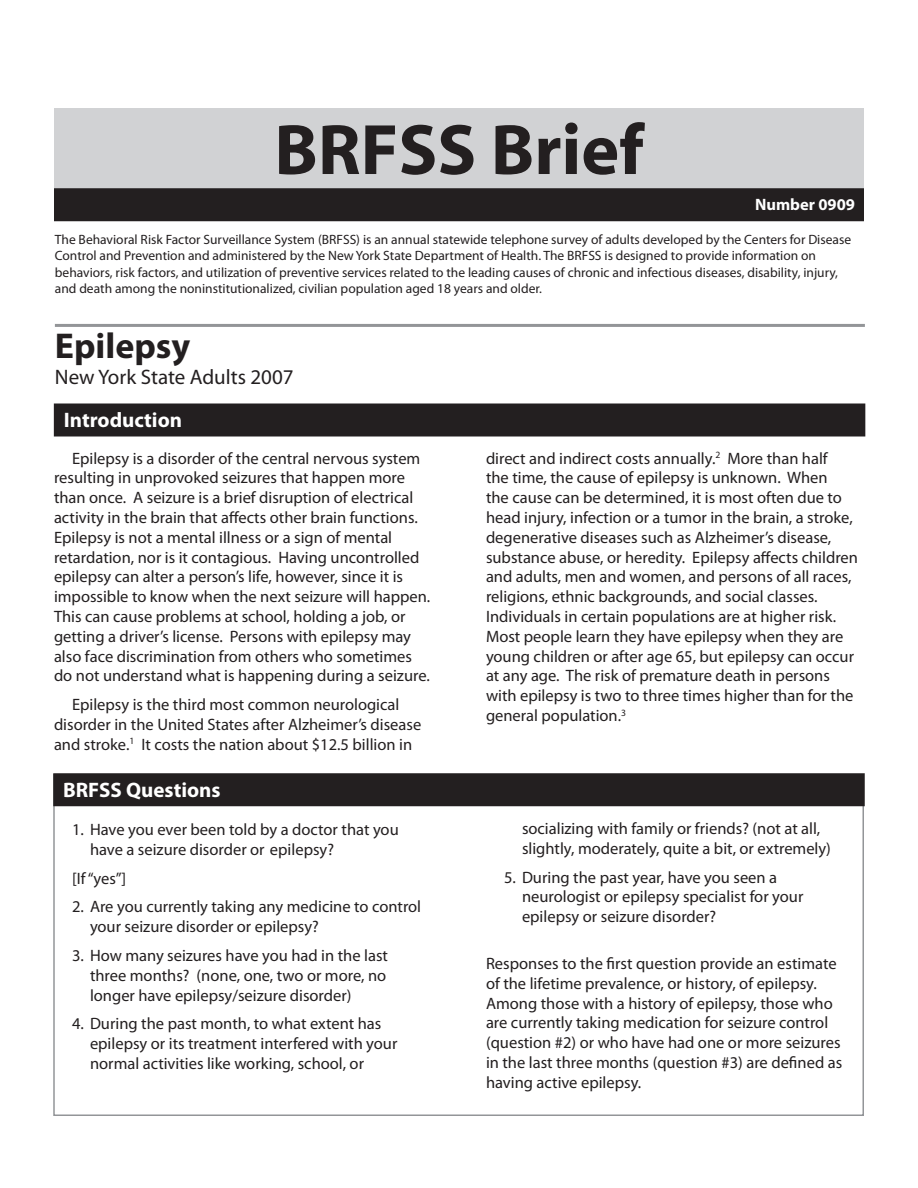
<style>
.page{position:relative;width:918px;height:1188px;background:#fff}
.page>*{position:absolute;margin:0;border:0;box-sizing:border-box;transform-origin:0 0}
.t1{font:700 72px "Myriad";color:#231f20}
.t2{font:700 36px "Myriad Pro";color:#231f20}
.t3{font:700 21px "Myriad Pro";color:#fff}
.t4{font:21px "Myriad Pro";color:#231f20}
.t5{font:16.5px/19.8px "Myriad Pro";color:#231f20}
.t6{font:700 16.5px "Myriad Pro";color:#fff}
.t7{font:13.5px/16.2px "Myriad Pro";color:#231f20}
</style>
<div class="page">
<div style="left:54px;top:774px;width:810px;height:31px;background:#231f20"></div>
<div style="left:53px;top:773px;width:812px;height:33px;border:2px solid #231f20"></div>
<div style="left:55px;top:109px;width:808px;height:79px;background:#d1d2d4"></div>
<div style="left:54px;top:108px;width:810px;height:81px;border:2px solid #d1d2d4"></div>
<div style="left:55px;top:189px;width:808px;height:32px;background:#231f20"></div>
<div style="left:54px;top:188px;width:810px;height:33px;border:2px solid #231f20"></div>
<div style="left:55px;top:404px;width:810px;height:32px;background:#231f20"></div>
<hr style="left:55px;top:324px;width:810px;height:3px;background:#939598">
<h1 class="t1" style="left:274px;top:113px;width:371px">BRFSS Brief</h1>
<p class="t6" style="left:755px;top:195px;width:102px">Number 0909</p>
<p class="t7" style="left:55px;top:232px;width:798px">The Behavioral Risk Factor Surveillance System (BRFSS) is an annual statewide telephone survey of adults developed by the Centers for Disease Control and Prevention and administered by the New York State Department of Health. The BRFSS is designed to provide information on behaviors, risk factors, and utilization of preventive services related to the leading causes of chronic and infectious diseases, disability, injury, and death among the noninstitutionalized, civilian population aged 18 years and older.</p>
<h2 class="t2" style="left:55px;top:326px;width:137px">Epilepsy</h2>
<p class="t4" style="left:55px;top:365px;width:240px">New York State Adults 2007</p>
<p class="t3" style="left:64px;top:408px;width:120px">Introduction</p>
<p class="t5" style="left:54px;top:449px;width:378px;text-indent:18px">Epilepsy is a disorder of the central nervous system resulting in unprovoked seizures that happen more than once. A seizure is a brief disruption of electrical activity in the brain that affects other brain functions.<br>Epilepsy is not a mental illness or a sign of mental retardation, nor is it contagious. Having uncontrolled epilepsy can alter a person’s life, however, since it is impossible to know when the next seizure will happen.<br>This can cause problems at school, holding a job, or getting a driver’s license. Persons with epilepsy may also face discrimination from others who sometimes do not understand what is happening during a seizure.</p>
<p class="t5" style="left:54px;top:695px;width:369px;text-align:center">Epilepsy is the third most common neurological disorder in the United States after Alzheimer’s disease and stroke.<sup>1</sup> It costs the nation about $12.5 billion in</p>
<p class="t3" style="left:63px;top:778px;width:159px">BRFSS Questions</p>
<p class="t5" style="left:90px;top:820px;width:310px;text-indent:-18px">1. Have you ever been told by a doctor that you have a seizure disorder or epilepsy?</p>
<p class="t5" style="left:72px;top:869px;width:56px">[If “yes”]</p>
<p class="t5" style="left:90px;top:897px;width:333px;text-indent:-18px">2. Are you currently taking any medicine to control your seizure disorder or epilepsy?</p>
<p class="t5" style="left:90px;top:946px;width:300px;text-align:justify;text-indent:-18px">3. How many seizures have you had in the last three months? (none, one, two or more, no longer have epilepsy/seizure disorder)</p>
<p class="t5" style="left:90px;top:1014px;width:309px;text-indent:-18px">4. During the past month, to what extent has epilepsy or its treatment interfered with your normal activities like working, school, or</p>
<p class="t5" style="left:486px;top:449px;width:374px">direct and indirect costs annually.<sup>2</sup> More than half<br>the time, the cause of epilepsy is unknown. When<br>the cause can be determined, it is most often due to head injury, infection or a tumor in the brain, a stroke, degenerative diseases such as Alzheimer’s disease, substance abuse, or heredity. Epilepsy affects children and adults, men and women, and persons of all races, religions, ethnic backgrounds, and social classes.<br>Individuals in certain populations are at higher risk.<br>Most people learn they have epilepsy when they are young children or after age 65, but epilepsy can occur at any age. The risk of premature death in persons with epilepsy is two to three times higher than for the general population.<sup>3</sup></p>
<p class="t5" style="left:522px;top:819px;width:311px">socializing with family or friends? (not at all, slightly, moderately, quite a bit, or extremely)</p>
<p class="t5" style="left:522px;top:867px;width:283px;text-indent:-18px">5. During the past year, have you seen a neurologist or epilepsy specialist for your epilepsy or seizure disorder?</p>
<p class="t5" style="left:486px;top:954px;width:358px">Responses to the first question provide an estimate of the lifetime prevalence, or history, of epilepsy.<br>Among those with a history of epilepsy, those who are currently taking medication for seizure control (question #2) or who have had one or more seizures in the last three months (question #3) are defined as having active epilepsy.</p>
</div>
